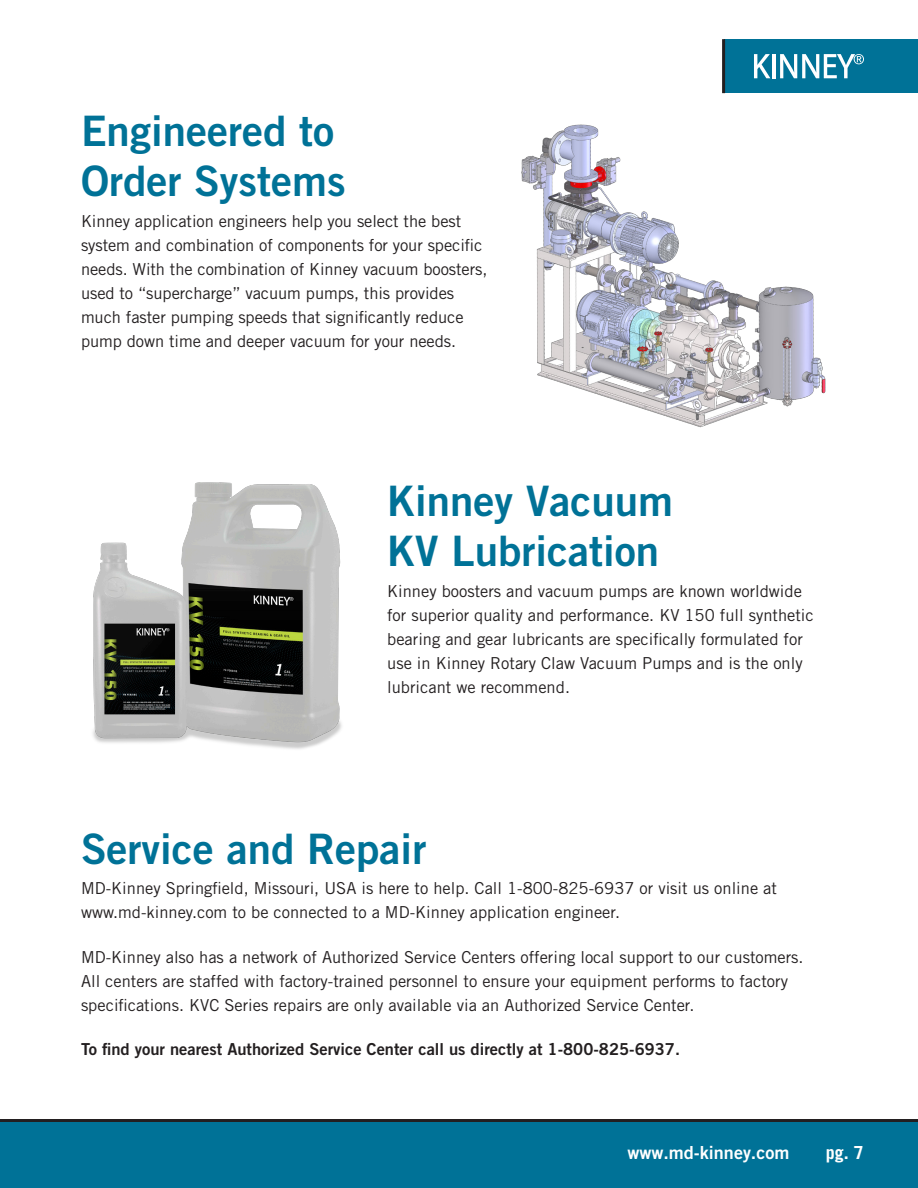
<style>
.page{position:relative;width:918px;height:1188px;background:#fff}
.page>*{position:absolute;margin:0;border:0;box-sizing:border-box;transform-origin:0 0}
.Header_1_Lowercase{font:42px/50.4px "Trade Gothic LT Bold Two";color:#007297}
.t1{font:18px "Trade Gothic LT Bold Two";color:#fff}
.t2{font:700 18px "Trade Gothic LT";color:#fff}
.body_copy{font:16.5px/24px "Trade Gothic LT Std";color:#231f20}
.body_copy-2{font:16.5px "Trade Gothic LT Std Bd 2";color:#231f20}
</style>
<div class="page">
<div style="left:0;top:1120px;width:918px;height:68px;background:#007297"></div>
<hr style="left:0;top:1119px;width:918px;height:3px;background:#231f20">
<div style="left:724px;top:39px;width:194px;height:54px;background:#007297"></div>
<svg style="left:754px;top:54px;width:16px;height:24px"></svg>
<hr style="left:772px;top:54px;width:4px;height:24px;background:#fff">
<svg style="left:780px;top:54px;width:84px;height:24px"></svg>
<hr style="left:722px;top:39px;width:3px;height:54px;background:#231f20">
<img style="left:93px;top:482px;width:249px;height:267px">
<img style="left:521px;top:124px;width:305px;height:304px">
<p class="Header_1_Lowercase" style="left:81px;top:105px;width:266px">Engineered to<br>Order Systems</p>
<p class="body_copy" style="left:81px;top:209px;width:408px">Kinney application engineers help you select the best system and combination of components for your specific needs. With the combination of Kinney vacuum boosters, used to “supercharge” vacuum pumps, this provides much faster pumping speeds that significantly reduce pump down time and deeper vacuum for your needs.</p>
<p class="Header_1_Lowercase" style="left:387px;top:475px;width:287px">Kinney Vacuum<br>KV Lubrication</p>
<p class="body_copy" style="left:387px;top:579px;width:428px">Kinney boosters and vacuum pumps are known worldwide for superior quality and performance. KV 150 full synthetic bearing and gear lubricants are specifically formulated for use in Kinney Rotary Claw Vacuum Pumps and is the only lubricant we recommend.</p>
<p class="Header_1_Lowercase" style="left:81px;top:823px;width:347px">Service and Repair</p>
<p class="body_copy" style="left:81px;top:876px;width:698px">MD-Kinney Springfield, Missouri, USA is here to help. Call 1-800-825-6937 or visit us online at www.md-kinney.com to be connected to a MD-Kinney application engineer.</p>
<p class="body_copy" style="left:81px;top:945px;width:724px">MD-Kinney also has a network of Authorized Service Centers offering local support to our customers.<br>All centers are staffed with factory-trained personnel to ensure your equipment performs to factory specifications. KVC Series repairs are only available via an Authorized Service Center.</p>
<p class="body_copy-2" style="left:81px;top:1039px;width:601px">To find your nearest Authorized Service Center call us directly at 1-800-825-6937.</p>
<p class="t1" style="left:627px;top:1141px;width:163px">www.md-kinney.com</p>
<p class="t2" style="left:826px;top:1142px;width:40px">pg. 7</p>
</div>
